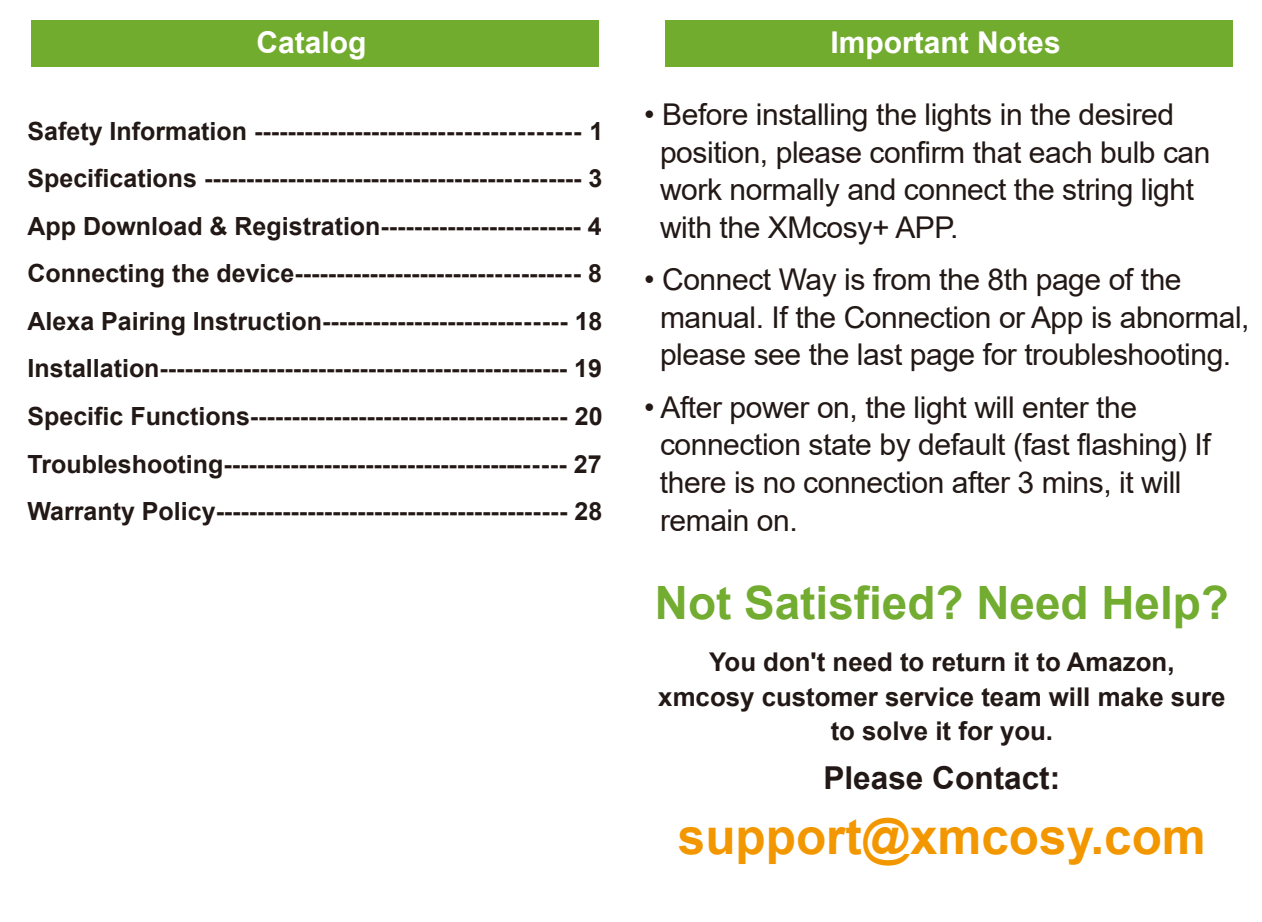
<style>
.page{position:relative;width:1262px;height:922px;background:#fff}
.page>*{position:absolute;margin:0;border:0;box-sizing:border-box;transform-origin:0 0}
.t1{font:700 49.5px "Arial";color:#f39700}
.t2{font:700 46px "Arial";color:#72ac30}
.t3{font:700 31.5px "Arial";color:#221815}
.t4{font:30px/37.5px "Arial";letter-spacing:-.015em;color:#221815}
.t5{font:700 30px "Arial";color:#fff}
.t6{font:700 25.75px/34.5px "Arial";color:#221815;text-align:center}
.t7{font:700 25px/47.5px "Arial";color:#221815;text-align:justify}
</style>
<div class="page">
<div style="left:31px;top:20px;width:567px;height:46px;background:#72ac2f"></div>
<div style="left:665px;top:20px;width:567px;height:46px;background:#72ac2f"></div>
<p class="t5" style="left:256px;top:21px;width:112px">Catalog</p>
<p class="t5" style="left:830px;top:21px;width:232px">Important Notes</p>
<p class="t7" style="left:28px;top:107px;width:577px">Safety Information -------------------------------------- 1<br>Specifications --------------------------------------------- 3<br>App Download &amp; Registration------------------------ 4<br>Connecting the device---------------------------------- 8<br>Alexa Pairing Instruction----------------------------- 18<br>Installation------------------------------------------------- 19<br>Specific Functions-------------------------------------- 20<br>Troubleshooting----------------------------------------- 27<br>Warranty Policy------------------------------------------ 28</p>
<p class="t4" style="left:660px;top:96px;width:552px;text-indent:-16px">• Before installing the lights in the desired position, please confirm that each bulb can work normally and connect the string light with the XMcosy+ APP.</p>
<p class="t4" style="left:660px;top:261px;width:591px;text-indent:-16px">• Connect Way is from the 8th page of the manual. If the Connection or App is abnormal, please see the last page for troubleshooting.</p>
<p class="t4" style="left:660px;top:388px;width:552px;text-indent:-16px">• After power on, the light will enter the connection state by default (fast flashing) If there is no connection after 3 mins, it will remain on.</p>
<h2 class="t2" style="left:655px;top:570px;width:575px">Not Satisfied? Need Help?</h2>
<p class="t6" style="left:658px;top:645px;width:568px">You don't need to return it to Amazon, xmcosy customer service team will make sure to solve it for you.</p>
<p class="t3" style="left:823px;top:755px;width:238px">Please Contact:</p>
<h1 class="t1" style="left:678px;top:801px;width:529px">support@xmcosy.com</h1>
</div>
